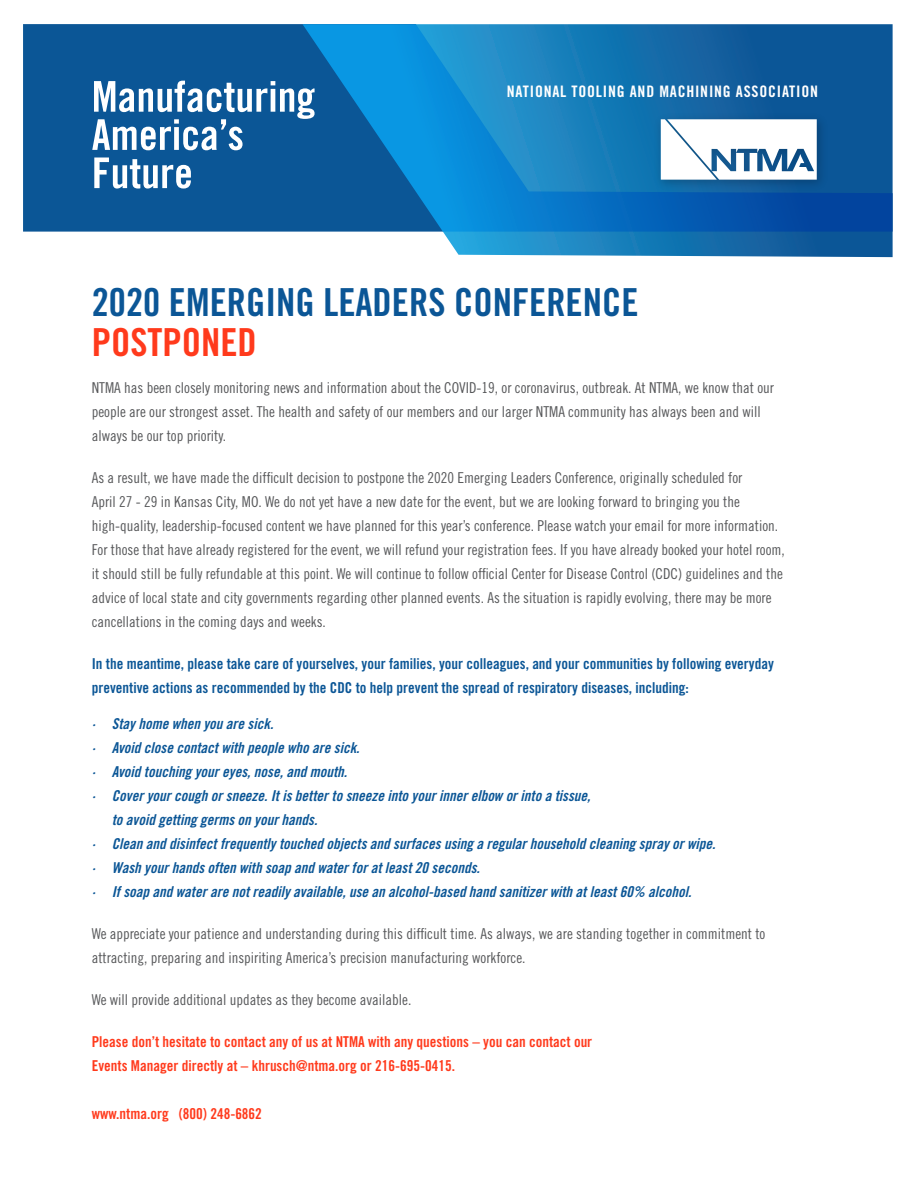
<style>
.page{position:relative;width:918px;height:1188px;background:#fff}
.page>*{position:absolute;margin:0;border:0;box-sizing:border-box;transform-origin:0 0}
.t1{font:38.55px "Trade Gothic LT Std Bd Cn 20";color:#0b5696}
.t2{font:38.55px "Trade Gothic LT Std Bd Cn 20";color:#ff3a1c}
.t3{font:15.9px "Trade Gothic LT Std Bd Cn 20";letter-spacing:.05em;color:#fff}
.t4{font:15px/24px "Trade Gothic LT Std Cn 18";color:#57585a}
.t5{font:15px "Trade Gothic LT Std Bd Cn 20 Obl";color:#0b5696}
.t6{font:15px/24px "Trade Gothic LT Std Bd Cn 20";color:#0b5696}
.t7{font:15px/24px "Trade Gothic LT Std Bd Cn 20";color:#ff3a1c}
</style>
<div class="page">
<svg style="left:443px;top:232px;width:450px;height:25px;background:#257eb7"></svg>
<svg style="left:23px;top:24px;width:870px;height:208px;background:#0e6aad"></svg>
<img style="left:651px;top:109px;width:180px;height:85px">
<svg style="left:661px;top:119px;width:156px;height:61px"></svg>
<svg style="left:92px;top:81px;width:223px;height:69px"></svg>
<svg style="left:94px;top:158px;width:97px;height:31px"></svg>
<p class="t3" style="left:507px;top:82px;width:313px">NATIONAL TOOLING AND MACHINING ASSOCIATION</p>
<h1 class="t1" style="left:92px;top:279px;width:548px">2020 EMERGING LEADERS CONFERENCE</h1>
<h1 class="t2" style="left:92px;top:319px;width:167px">POSTPONED</h1>
<p class="t4" style="left:92px;top:376px;width:684px">NTMA has been closely monitoring news and information about the COVID-19, or coronavirus, outbreak. At NTMA, we know that our people are our strongest asset. The health and safety of our members and our larger NTMA community has always been and will always be our top priority.</p>
<p class="t4" style="left:92px;top:466px;width:695px">As a result, we have made the difficult decision to postpone the 2020 Emerging Leaders Conference, originally scheduled for<br>April 27 - 29 in Kansas City, MO. We do not yet have a new date for the event, but we are looking forward to bringing you the high-quality, leadership-focused content we have planned for this year’s conference. Please watch your email for more information.<br>For those that have already registered for the event, we will refund your registration fees. If you have already booked your hotel room, it should still be fully refundable at this point. We will continue to follow official Center for Disease Control (CDC) guidelines and the advice of local state and city governments regarding other planned events. As the situation is rapidly evolving, there may be more cancellations in the coming days and weeks.</p>
<p class="t6" style="left:92px;top:652px;width:684px">In the meantime, please take care of yourselves, your families, your colleagues, and your communities by following everyday preventive actions as recommended by the CDC to help prevent the spread of respiratory diseases, including:</p>
<p class="t5" style="left:92px;top:715px;width:183px">· Stay home when you are sick.</p>
<p class="t5" style="left:92px;top:739px;width:269px">· Avoid close contact with people who are sick.</p>
<p class="t5" style="left:92px;top:763px;width:257px">· Avoid touching your eyes, nose, and mouth.</p>
<p class="t5" style="left:92px;top:787px;width:500px">· Cover your cough or sneeze. It is better to sneeze into your inner elbow or into a tissue,</p>
<p class="t5" style="left:112px;top:811px;width:207px">to avoid getting germs on your hands.</p>
<p class="t5" style="left:92px;top:835px;width:625px">· Clean and disinfect frequently touched objects and surfaces using a regular household cleaning spray or wipe.</p>
<p class="t5" style="left:92px;top:859px;width:390px">· Wash your hands often with soap and water for at least 20 seconds.</p>
<p class="t5" style="left:92px;top:883px;width:601px">· If soap and water are not readily available, use an alcohol-based hand sanitizer with at least 60% alcohol.</p>
<p class="t4" style="left:92px;top:922px;width:675px">We appreciate your patience and understanding during this difficult time. As always, we are standing together in commitment to attracting, preparing and inspiriting America’s precision manufacturing workforce.</p>
<p class="t4" style="left:92px;top:988px;width:321px">We will provide additional updates as they become available.</p>
<p class="t7" style="left:92px;top:1030px;width:502px">Please don’t hesitate to contact any of us at NTMA with any questions – you can contact our<br>Events Manager directly at – khrusch@ntma.org or 216-695-0415.</p>
<p class="t7" style="left:92px;top:1101px;width:172px">www.ntma.org (800) 248-6862</p>
</div>
